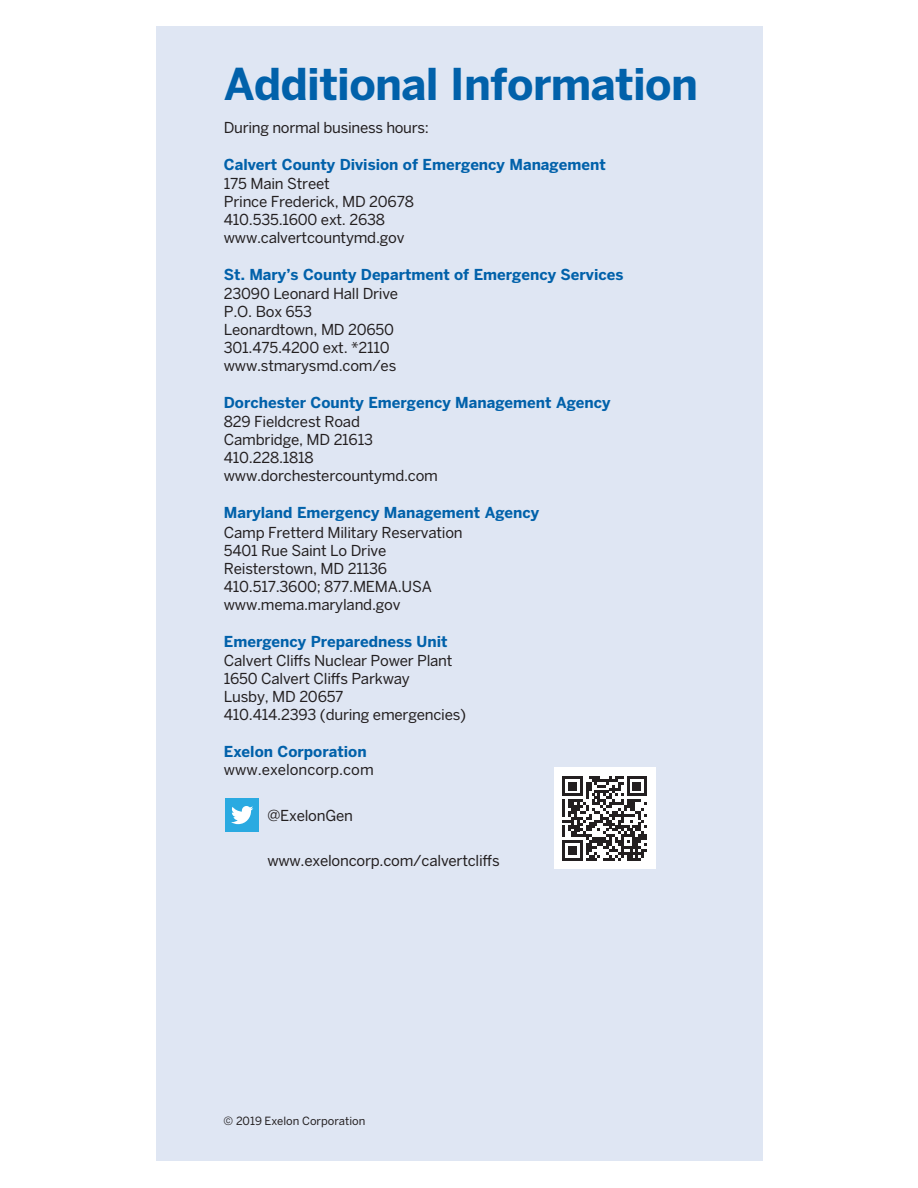
<style>
.page{position:relative;width:918px;height:1188px;background:#fff}
.page>*{position:absolute;margin:0;border:0;box-sizing:border-box;transform-origin:0 0}
.t1{font:700 43.5px "Benton Sans";letter-spacing:-.015em;color:#0161aa}
.t2{font:15px/18px "Benton Sans";letter-spacing:-.015em;color:#231f20}
.t3{font:700 15px "Benton Sans";color:#0161aa}
.t4{font:11.25px "Benton Sans";color:#231f20}
</style>
<div class="page">
<div style="left:157px;top:26px;width:606px;height:1134px;background:#dfe6f3"></div>
<div style="left:225px;top:798px;width:34px;height:34px;background:#2aaae1"></div>
<svg style="left:231px;top:806px;width:22px;height:18px"></svg>
<div style="left:554px;top:768px;width:101px;height:101px;background:#fff"></div>
<svg style="left:562px;top:776px;width:85px;height:85px"></svg>
<h1 class="t1" style="left:224px;top:57px;width:476px">Additional Information</h1>
<p class="t2" style="left:224px;top:118px;width:207px">During normal business hours:</p>
<p class="t3" style="left:224px;top:155px;width:383px">Calvert County Division of Emergency Management</p>
<p class="t2" style="left:224px;top:175px;width:191px">175 Main Street<br>Prince Frederick, MD 20678<br>410.535.1600 ext. 2638 www.calvertcountymd.gov</p>
<p class="t3" style="left:224px;top:265px;width:401px">St. Mary’s County Department of Emergency Services</p>
<p class="t2" style="left:224px;top:285px;width:176px">23090 Leonard Hall Drive<br>P.O. Box 653<br>Leonardtown, MD 20650<br>301.475.4200 ext. *2110 www.stmarysmd.com/es</p>
<p class="t3" style="left:224px;top:393px;width:388px">Dorchester County Emergency Management Agency</p>
<p class="t2" style="left:224px;top:413px;width:216px">829 Fieldcrest Road<br>Cambridge, MD 21613<br>410.228.1818 www.dorchestercountymd.com</p>
<p class="t3" style="left:224px;top:503px;width:317px">Maryland Emergency Management Agency</p>
<p class="t2" style="left:224px;top:523px;width:240px">Camp Fretterd Military Reservation<br>5401 Rue Saint Lo Drive<br>Reisterstown, MD 21136<br>410.517.3600; 877.MEMA.USA www.mema.maryland.gov</p>
<p class="t3" style="left:224px;top:632px;width:225px">Emergency Preparedness Unit</p>
<p class="t2" style="left:224px;top:652px;width:244px">Calvert Cliffs Nuclear Power Plant<br>1650 Calvert Cliffs Parkway<br>Lusby, MD 20657<br>410.414.2393 (during emergencies)</p>
<p class="t3" style="left:224px;top:742px;width:144px">Exelon Corporation</p>
<p class="t2" style="left:224px;top:760px;width:151px">www.exeloncorp.com</p>
<p class="t2" style="left:267px;top:807px;width:87px">@ExelonGen</p>
<p class="t2" style="left:267px;top:852px;width:234px">www.exeloncorp.com/calvertcliffs</p>
<p class="t4" style="left:224px;top:1114px;width:143px">© 2019 Exelon Corporation</p>
</div>
